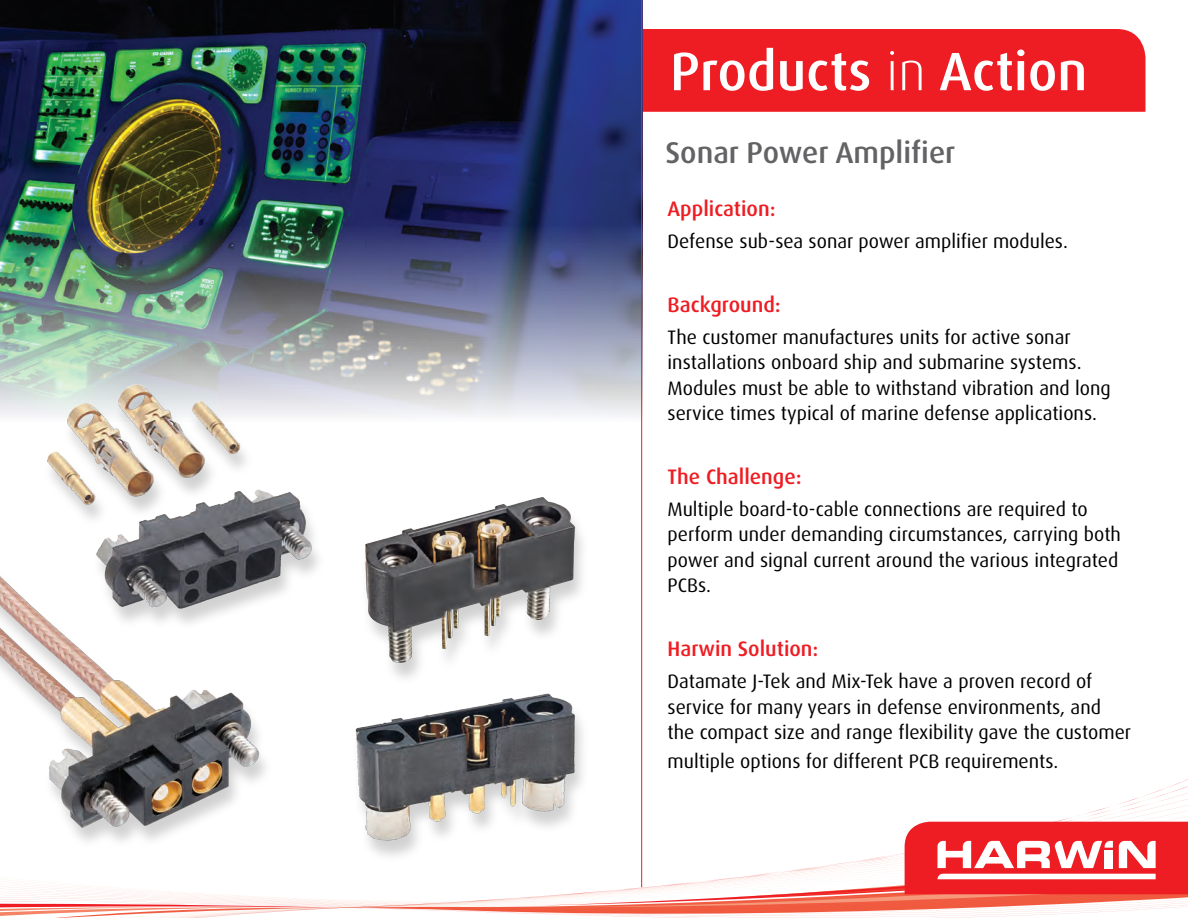
<style>
.page{position:relative;width:1188px;height:918px;background:#fff}
.page>*{position:absolute;margin:0;border:0;box-sizing:border-box;transform-origin:0 0}
.t1{font:500 54px "Dax OT";color:#fff}
.t2{font:500 30px "Dax OT";color:#636366}
.t3{font:500 21px "Dax OT";color:#ee1d23}
.t4{font:19.5px/25.5px "Dax OT";color:#000}
.s1{font-weight:300}
</style>
<div class="page">
<div style="left:642px;top:29px;width:503px;height:83px;background:#ee1d23"></div>
<img style="left:0;top:0;width:641px;height:417px">
<hr style="left:641px;top:0;width:1px;height:887px;background:#ee1d23">
<svg style="left:0;top:771px;width:1188px;height:147px"></svg>
<svg style="left:728px;top:898px;width:460px;height:6px;background:#f3816b"></svg>
<svg style="left:723px;top:792px;width:465px;height:106px"></svg>
<div style="left:1105px;top:850px;width:8px;height:18px;background:#fff"></div>
<img style="left:0;top:252px;width:624px;height:624px">
<h1 class="t1" style="left:670px;top:37px;width:419px">Products <span class="s1">in</span> Action</h1>
<h2 class="t2" style="left:665px;top:134px;width:292px">Sonar Power Amplifier</h2>
<p class="t3" style="left:668px;top:196px;width:110px">Application:</p>
<p class="t4" style="left:668px;top:229px;width:402px">Defense sub-sea sonar power amplifier modules.</p>
<p class="t3" style="left:668px;top:291px;width:115px">Background:</p>
<p class="t4" style="left:668px;top:325px;width:445px">The customer manufactures units for active sonar installations onboard ship and submarine systems.<br>Modules must be able to withstand vibration and long service times typical of marine defense applications.</p>
<p class="t3" style="left:668px;top:463px;width:136px">The Challenge:</p>
<p class="t4" style="left:668px;top:497px;width:455px">Multiple board-to-cable connections are required to perform under demanding circumstances, carrying both power and signal current around the various integrated PCBs.</p>
<p class="t3" style="left:668px;top:636px;width:152px">Harwin Solution:</p>
<p class="t4" style="left:668px;top:669px;width:465px">Datamate J-Tek and Mix-Tek have a proven record of service for many years in defense environments, and the compact size and range flexibility gave the customer</p>
<p class="t4" style="left:668px;top:748px;width:392px">multiple options for different PCB requirements.</p>
</div>
